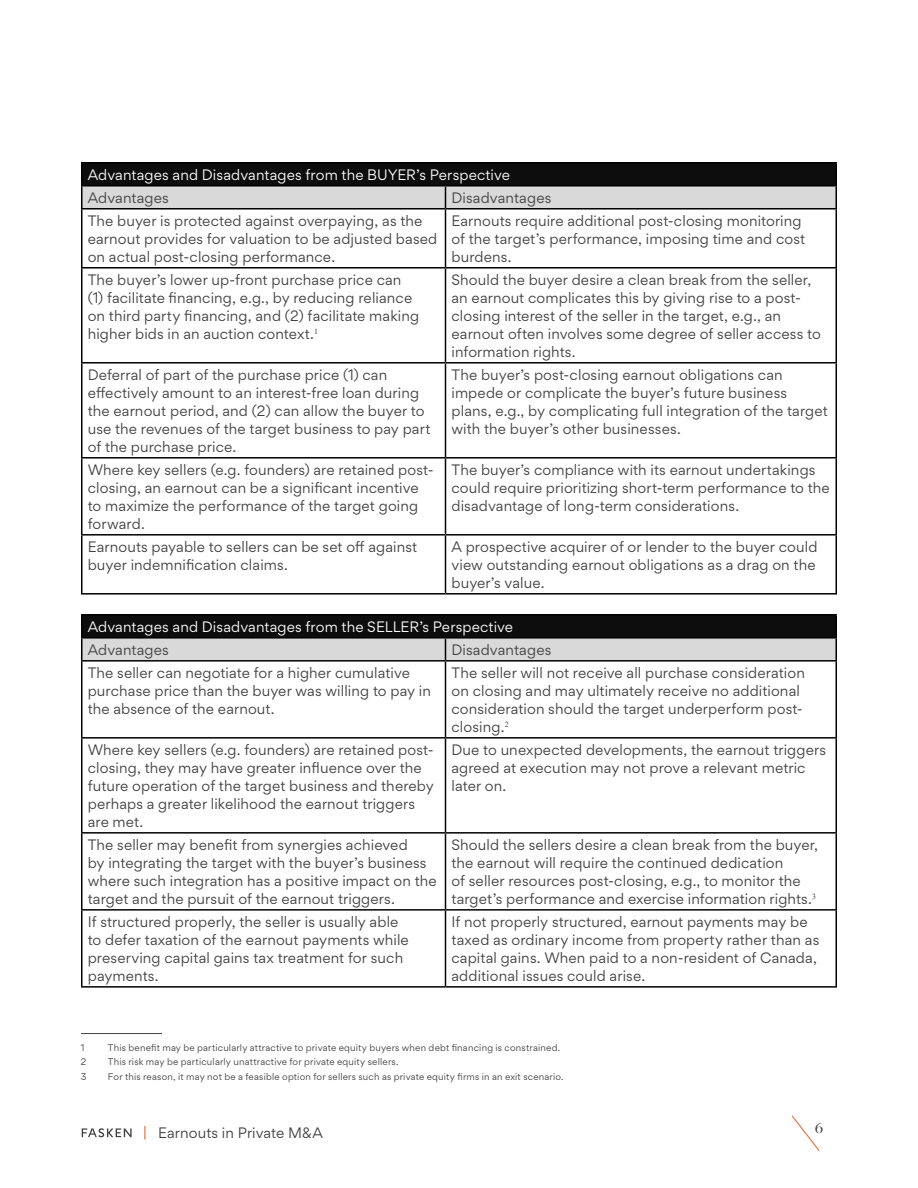
<style>
.page{position:relative;width:918px;height:1188px;background:#fff}
.page>*{position:absolute;margin:0;border:0;box-sizing:border-box;transform-origin:0 0}
.t1{font:15px "Chronicle Display";color:#414042}
.t2{font:13.5px/18px "Gordita";letter-spacing:.01em;color:#414042}
.t3{font:13.5px "Gordita";letter-spacing:.01em;color:#fff}
.t4{font:8.7px "Gordita";letter-spacing:.025em;color:#414042}
.s1{color:#f15a22}
</style>
<div class="page">
<svg style="left:791px;top:1115px;width:29px;height:36px"></svg>
<svg style="left:81px;top:1128px;width:51px;height:9px"></svg>
<hr style="left:81px;top:162px;width:365px;height:2px;background:#000">
<hr style="left:446px;top:162px;width:391px;height:2px;background:#000">
<svg style="left:81px;top:163px;width:756px;height:45px;background:#6c6c6c"></svg>
<hr style="left:81px;top:208px;width:365px;height:2px;background:#000">
<hr style="left:81px;top:210px;width:1px;height:57px;background:#000">
<hr style="left:446px;top:208px;width:391px;height:2px;background:#000">
<hr style="left:445px;top:210px;width:1px;height:57px;background:#000">
<hr style="left:836px;top:210px;width:1px;height:57px;background:#000">
<hr style="left:81px;top:267px;width:365px;height:2px;background:#000">
<hr style="left:81px;top:269px;width:1px;height:93px;background:#000">
<hr style="left:446px;top:267px;width:391px;height:2px;background:#000">
<hr style="left:445px;top:269px;width:1px;height:93px;background:#000">
<hr style="left:836px;top:269px;width:1px;height:93px;background:#000">
<hr style="left:81px;top:362px;width:365px;height:2px;background:#000">
<hr style="left:81px;top:364px;width:1px;height:93px;background:#000">
<hr style="left:446px;top:362px;width:391px;height:2px;background:#000">
<hr style="left:445px;top:364px;width:1px;height:93px;background:#000">
<hr style="left:836px;top:364px;width:1px;height:93px;background:#000">
<hr style="left:81px;top:457px;width:365px;height:2px;background:#000">
<hr style="left:81px;top:459px;width:1px;height:75px;background:#000">
<hr style="left:446px;top:457px;width:391px;height:2px;background:#000">
<hr style="left:445px;top:459px;width:1px;height:75px;background:#000">
<hr style="left:836px;top:459px;width:1px;height:75px;background:#000">
<hr style="left:81px;top:534px;width:365px;height:2px;background:#000">
<hr style="left:81px;top:536px;width:1px;height:57px;background:#000">
<hr style="left:446px;top:534px;width:391px;height:2px;background:#000">
<hr style="left:445px;top:536px;width:1px;height:57px;background:#000">
<hr style="left:836px;top:536px;width:1px;height:57px;background:#000">
<hr style="left:81px;top:593px;width:365px;height:2px;background:#000">
<hr style="left:446px;top:593px;width:391px;height:2px;background:#000">
<hr style="left:81px;top:614px;width:365px;height:2px;background:#000">
<hr style="left:446px;top:614px;width:391px;height:2px;background:#000">
<svg style="left:81px;top:616px;width:756px;height:44px;background:#6e6e6e"></svg>
<hr style="left:81px;top:660px;width:365px;height:2px;background:#000">
<hr style="left:81px;top:662px;width:1px;height:75px;background:#000">
<hr style="left:446px;top:660px;width:391px;height:2px;background:#000">
<hr style="left:445px;top:662px;width:1px;height:75px;background:#000">
<hr style="left:836px;top:662px;width:1px;height:75px;background:#000">
<hr style="left:81px;top:737px;width:365px;height:2px;background:#000">
<hr style="left:81px;top:739px;width:1px;height:93px;background:#000">
<hr style="left:446px;top:737px;width:391px;height:2px;background:#000">
<hr style="left:445px;top:739px;width:1px;height:93px;background:#000">
<hr style="left:836px;top:739px;width:1px;height:93px;background:#000">
<hr style="left:81px;top:832px;width:365px;height:2px;background:#000">
<hr style="left:81px;top:834px;width:1px;height:75px;background:#000">
<hr style="left:446px;top:832px;width:391px;height:2px;background:#000">
<hr style="left:445px;top:834px;width:1px;height:75px;background:#000">
<hr style="left:836px;top:834px;width:1px;height:75px;background:#000">
<hr style="left:81px;top:909px;width:365px;height:2px;background:#000">
<hr style="left:81px;top:911px;width:1px;height:75px;background:#000">
<hr style="left:446px;top:909px;width:391px;height:2px;background:#000">
<hr style="left:445px;top:911px;width:1px;height:75px;background:#000">
<hr style="left:836px;top:911px;width:1px;height:75px;background:#000">
<hr style="left:81px;top:986px;width:365px;height:2px;background:#000">
<hr style="left:446px;top:986px;width:391px;height:2px;background:#000">
<hr style="left:81px;top:1033px;width:81px;height:1px;background:#414042">
<p class="t3" style="left:88px;top:165px;width:424px">Advantages and Disadvantages from the BUYER’s Perspective</p>
<p class="t2" style="left:88px;top:188px;width:83px">Advantages</p>
<p class="t2" style="left:451px;top:188px;width:101px">Disadvantages</p>
<p class="t2" style="left:88px;top:211px;width:351px">The buyer is protected against overpaying, as the earnout provides for valuation to be adjusted based on actual post-closing performance.</p>
<p class="t2" style="left:451px;top:211px;width:355px">Earnouts require additional post-closing monitoring of the target’s performance, imposing time and cost burdens.</p>
<p class="t2" style="left:88px;top:270px;width:333px">The buyer’s lower up-front purchase price can (1) facilitate financing, e.g., by reducing reliance on third party financing, and (2) facilitate making higher bids in an auction context.<sup>1</sup></p>
<p class="t2" style="left:452px;top:270px;width:371px">Should the buyer desire a clean break from the seller, an earnout complicates this by giving rise to a post&shy;closing interest of the seller in the target, e.g., an earnout often involves some degree of seller access to information rights.</p>
<p class="t2" style="left:88px;top:365px;width:344px">Deferral of part of the purchase price (1) can effectively amount to an interest-free loan during the earnout period, and (2) can allow the buyer to use the revenues of the target business to pay part of the purchase price.</p>
<p class="t2" style="left:452px;top:365px;width:378px">The buyer’s post-closing earnout obligations can impede or complicate the buyer’s future business plans, e.g., by complicating full integration of the target with the buyer’s other businesses.</p>
<p class="t2" style="left:88px;top:460px;width:347px">Where key sellers (e.g. founders) are retained post&shy;closing, an earnout can be a significant incentive to maximize the performance of the target going forward.</p>
<p class="t2" style="left:452px;top:460px;width:380px">The buyer’s compliance with its earnout undertakings could require prioritizing short-term performance to the disadvantage of long-term considerations.</p>
<p class="t2" style="left:88px;top:537px;width:331px">Earnouts payable to sellers can be set off against buyer indemnification claims.</p>
<p class="t2" style="left:452px;top:537px;width:368px">A prospective acquirer of or lender to the buyer could view outstanding earnout obligations as a drag on the buyer’s value.</p>
<p class="t3" style="left:88px;top:617px;width:427px">Advantages and Disadvantages from the SELLER’s Perspective</p>
<p class="t2" style="left:88px;top:640px;width:83px">Advantages</p>
<p class="t2" style="left:451px;top:640px;width:101px">Disadvantages</p>
<p class="t2" style="left:88px;top:663px;width:345px">The seller can negotiate for a higher cumulative purchase price than the buyer was willing to pay in the absence of the earnout.</p>
<p class="t2" style="left:451px;top:663px;width:355px">The seller will not receive all purchase consideration on closing and may ultimately receive no additional consideration should the target underperform post&shy;closing.<sup>2</sup></p>
<p class="t2" style="left:88px;top:740px;width:348px">Where key sellers (e.g. founders) are retained post&shy;closing, they may have greater influence over the future operation of the target business and thereby perhaps a greater likelihood the earnout triggers are met.</p>
<p class="t2" style="left:451px;top:740px;width:376px">Due to unexpected developments, the earnout triggers agreed at execution may not prove a relevant metric later on.</p>
<p class="t2" style="left:88px;top:835px;width:351px">The seller may benefit from synergies achieved<br>by integrating the target with the buyer’s business where such integration has a positive impact on the target and the pursuit of the earnout triggers.</p>
<p class="t2" style="left:451px;top:835px;width:368px">Should the sellers desire a clean break from the buyer, the earnout will require the continued dedication<br>of seller resources post-closing, e.g., to monitor the target’s performance and exercise information rights.<sup>3</sup></p>
<p class="t2" style="left:88px;top:912px;width:323px">If structured properly, the seller is usually able to defer taxation of the earnout payments while preserving capital gains tax treatment for such payments.</p>
<p class="t2" style="left:451px;top:912px;width:369px">If not properly structured, earnout payments may be taxed as ordinary income from property rather than as capital gains. When paid to a non-resident of Canada, additional issues could arise.</p>
<p class="t4" style="left:81px;top:1041px;width:5px">1</p>
<p class="t4" style="left:108px;top:1041px;width:454px">This benefit may be particularly attractive to private equity buyers when debt financing is constrained.</p>
<p class="t4" style="left:81px;top:1056px;width:7px">2</p>
<p class="t4" style="left:108px;top:1056px;width:292px">This risk may be particularly unattractive for private equity sellers.</p>
<p class="t4" style="left:81px;top:1070px;width:7px">3</p>
<p class="t4" style="left:108px;top:1070px;width:457px">For this reason, it may not be a feasible option for sellers such as private equity firms in an exit scenario.</p>
<p class="t2" style="left:143px;top:1123px;width:181px"><span class="s1">|</span> Earnouts in Private M&amp;A</p>
<p class="t1" style="left:815px;top:1116px;width:10px">6</p>
</div>
